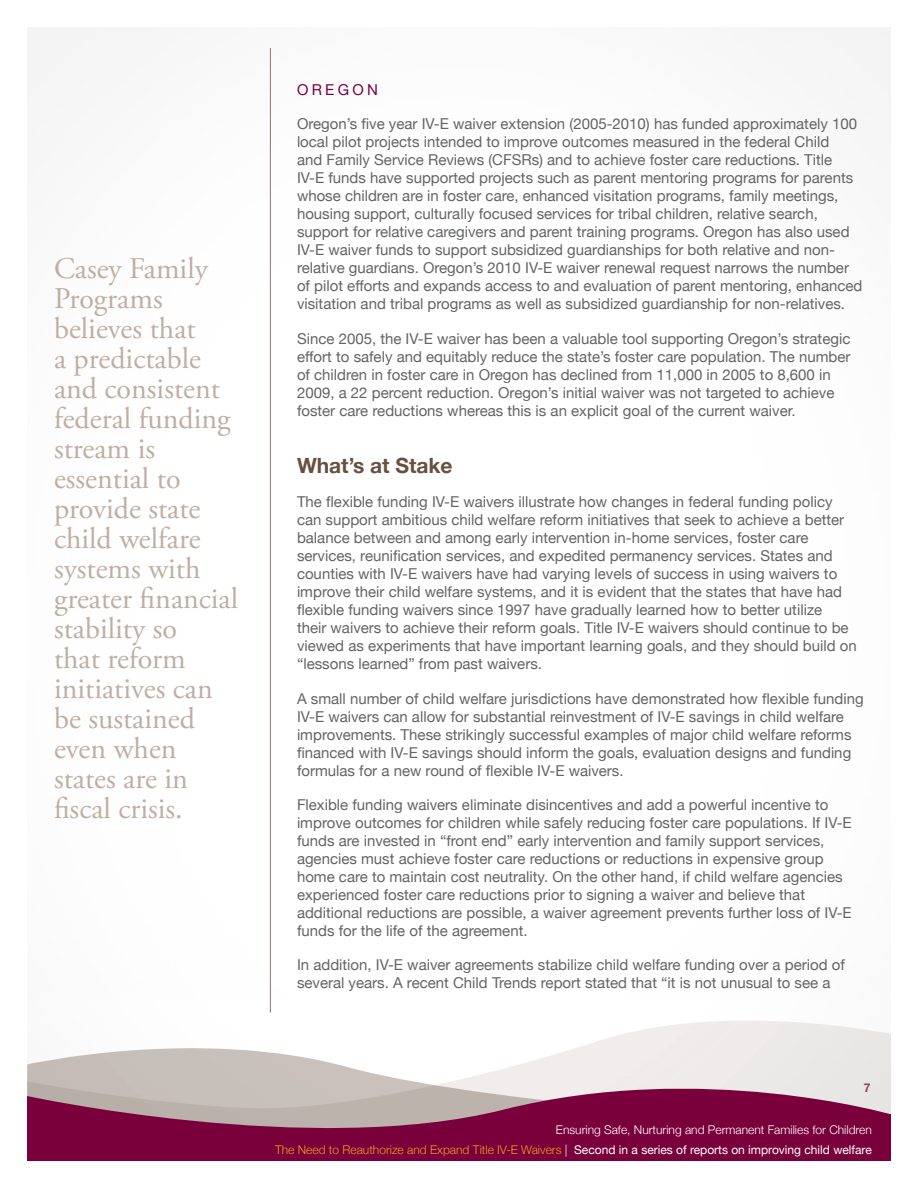
<style>
.page{position:relative;width:918px;height:1188px;background:#fff}
.page>*{position:absolute;margin:0;border:0;box-sizing:border-box;transform-origin:0 0}
.t1{font:30px/30px "Adobe Garamond Pro";color:#bfaea3}
.t2{font:700 21px "Helvetica Neue";color:#685041}
.t3{font:15px/18px "Helvetica Neue";color:#636466}
.t4{font:15px "Helvetica Neue";color:#7a003c}
.t5{font:300 12px/19.5px "Helvetica Neue";color:#fff;text-align:right}
.t6{font:700 12px "Helvetica Neue";color:#973c5f}
.s1{color:#f8971d}
.s2{font-weight:400}
</style>
<div class="page">
<svg style="left:27px;top:1019px;width:864px;height:41px"></svg>
<svg style="left:27px;top:1047px;width:861px;height:13px"></svg>
<svg style="left:27px;top:1060px;width:864px;height:101px;background:#a66481"></svg>
<hr style="left:270px;top:48px;width:1px;height:964px;background:#8b7466">
<p class="t1" style="left:54px;top:255px;width:186px">Casey Family<br>Programs believes that<br>a predictable and consistent federal funding stream is essential to provide state child welfare systems with greater financial stability so<br>that reform initiatives can be sustained even when states are in fiscal crisis.</p>
<p class="t4" style="left:297px;top:81px;width:69px">Ore gon</p>
<p class="t3" style="left:297px;top:115px;width:567px">Oregon’s five year IV-E waiver extension (2005-2010) has funded approximately 100 local pilot projects intended to improve outcomes measured in the federal Child<br>and Family Service Reviews (CFSRs) and to achieve foster care reductions. Title IV-E funds have supported projects such as parent mentoring programs for parents whose children are in foster care, enhanced visitation programs, family meetings, housing support, culturally focused services for tribal children, relative search, support for relative caregivers and parent training programs. Oregon has also used IV-E waiver funds to support subsidized guardianships for both relative and non&shy;relative guardians. Oregon’s 2010 IV-E waiver renewal request narrows the number of pilot efforts and expands access to and evaluation of parent mentoring, enhanced visitation and tribal programs as well as subsidized guardianship for non-relatives.</p>
<p class="t3" style="left:297px;top:329px;width:555px">Since 2005, the IV-E waiver has been a valuable tool supporting Oregon’s strategic effort to safely and equitably reduce the state’s foster care population. The number of children in foster care in Oregon has declined from 11,000 in 2005 to 8,600 in 2009, a 22 percent reduction. Oregon’s initial waiver was not targeted to achieve foster care reductions whereas this is an explicit goal of the current waiver.</p>
<h2 class="t2" style="left:297px;top:453px;width:157px">What’s at Stake</h2>
<p class="t3" style="left:297px;top:493px;width:561px">The flexible funding IV-E waivers illustrate how changes in federal funding policy can support ambitious child welfare reform initiatives that seek to achieve a better balance between and among early intervention in-home services, foster care services, reunification services, and expedited permanency services. States and counties with IV-E waivers have had varying levels of success in using waivers to improve their child welfare systems, and it is evident that the states that have had flexible funding waivers since 1997 have gradually learned how to better utilize<br>their waivers to achieve their reform goals. Title IV-E waivers should continue to be viewed as experiments that have important learning goals, and they should build on “lessons learned” from past waivers.</p>
<p class="t3" style="left:297px;top:689px;width:568px">A small number of child welfare jurisdictions have demonstrated how flexible funding IV-E waivers can allow for substantial reinvestment of IV-E savings in child welfare improvements. These strikingly successful examples of major child welfare reforms financed with IV-E savings should inform the goals, evaluation designs and funding formulas for a new round of flexible IV-E waivers.</p>
<p class="t3" style="left:297px;top:795px;width:556px">Flexible funding waivers eliminate disincentives and add a powerful incentive to improve outcomes for children while safely reducing foster care populations. If IV-E funds are invested in “front end” early intervention and family support services, agencies must achieve foster care reductions or reductions in expensive group home care to maintain cost neutrality. On the other hand, if child welfare agencies experienced foster care reductions prior to signing a waiver and believe that additional reductions are possible, a waiver agreement prevents further loss of IV-E funds for the life of the agreement.</p>
<p class="t3" style="left:297px;top:956px;width:549px">In addition, IV-E waiver agreements stabilize child welfare funding over a period of several years. A recent Child Trends report stated that “it is not unusual to see a</p>
<p class="t6" style="left:864px;top:1080px;width:8px">7</p>
<p class="t5" style="left:275px;top:1120px;width:598px">Ensuring Safe, Nurturing and Permanent Families for Children<br><span class="s1">The Need to Reauthorize and Expand Title IV-E Waivers</span> | <span class="s2">Second in a series of reports on improving child welfare</span></p>
</div>
